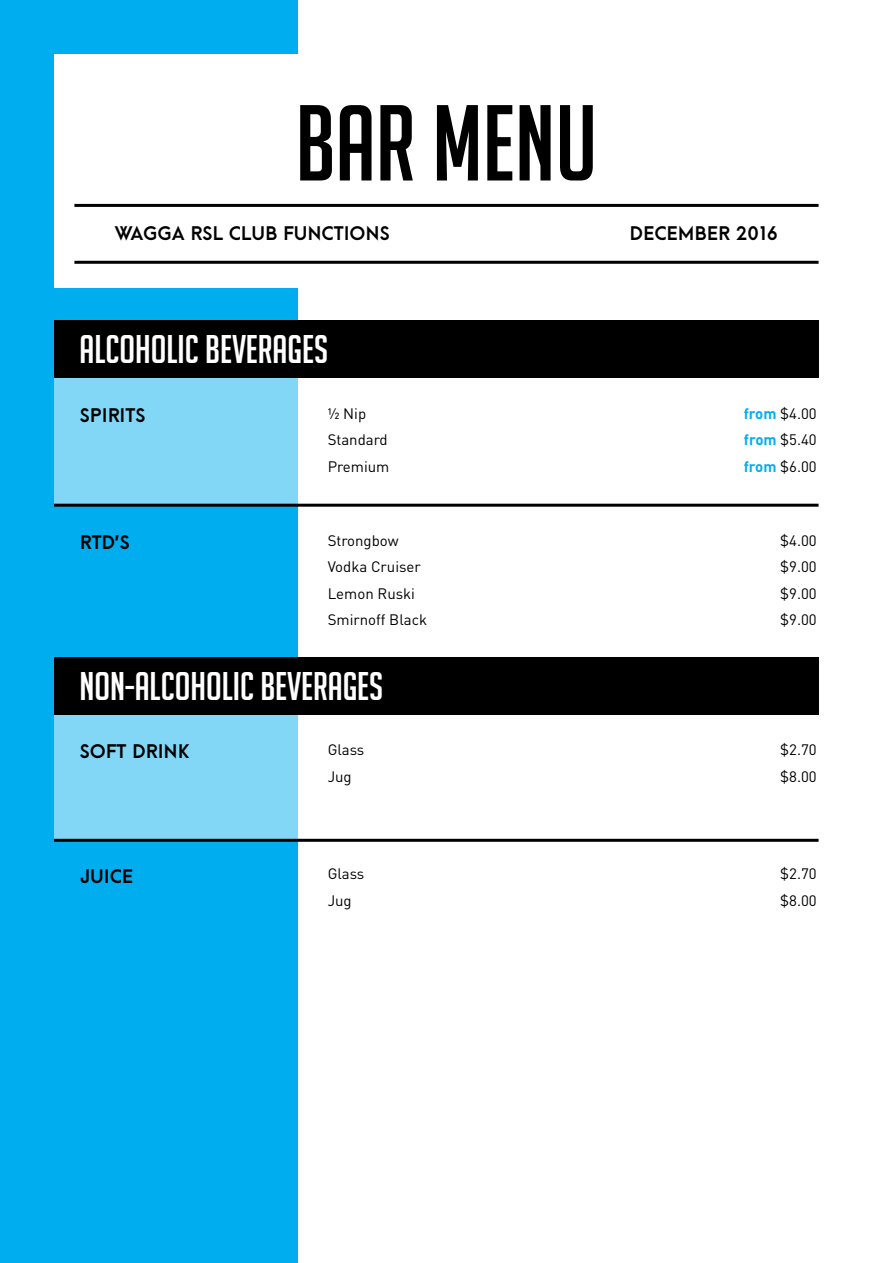
<style>
.page{position:relative;width:893px;height:1263px;background:#fff}
.page>*{position:absolute;margin:0;border:0;box-sizing:border-box;transform-origin:0 0}
.t1{font:105px "Big Noodle Titling";color:#000}
.t2{font:39px "Big Noodle Titling";color:#fff}
.t3{font:800 18px "Arca Majora";color:#000}
.t4{font:15px "DIN";color:#000}
.s1{font-weight:700;color:#00aeef}
</style>
<div class="page">
<div style="left:0;top:0;width:298px;height:1263px;background:#00aeef"></div>
<div style="left:54px;top:54px;width:785px;height:234px;background:#fff"></div>
<hr style="left:74px;top:261px;width:745px;height:3px;background:#000">
<hr style="left:74px;top:204px;width:745px;height:3px;background:#000">
<div style="left:54px;top:378px;width:244px;height:126px;background:#82d7f7"></div>
<div style="left:54px;top:715px;width:244px;height:124px;background:#82d7f7"></div>
<div style="left:54px;top:320px;width:765px;height:58px;background:#000"></div>
<div style="left:54px;top:657px;width:765px;height:58px;background:#000"></div>
<hr style="left:54px;top:504px;width:765px;height:3px;background:#000">
<hr style="left:54px;top:839px;width:765px;height:3px;background:#000">
<h1 class="t1" style="left:295px;top:87px;width:303px">BAR MENU</h1>
<p class="t3" style="left:115px;top:218px;width:277px">WAGGA RSL CLUB FUNCTIONS</p>
<p class="t3" style="left:629px;top:218px;width:150px">DECEMBER 2016</p>
<h2 class="t2" style="left:80px;top:328px;width:250px">ALCOHOLIC BEVERAGES</h2>
<p class="t3" style="left:80px;top:399px;width:67px">SPIRITS</p>
<p class="t3" style="left:80px;top:526px;width:52px">RTD’S</p>
<p class="t4" style="left:328px;top:404px;width:40px">½ Nip</p>
<p class="t4" style="left:744px;top:404px;width:74px"><span class="s1">from</span> $4.00</p>
<p class="t4" style="left:328px;top:430px;width:62px">Standard</p>
<p class="t4" style="left:744px;top:430px;width:74px"><span class="s1">from</span> $5.40</p>
<p class="t4" style="left:328px;top:457px;width:63px">Premium</p>
<p class="t4" style="left:744px;top:457px;width:74px"><span class="s1">from</span> $6.00</p>
<p class="t4" style="left:328px;top:531px;width:73px">Strongbow</p>
<p class="t4" style="left:780px;top:531px;width:38px">$4.00</p>
<p class="t4" style="left:328px;top:558px;width:95px">Vodka Cruiser</p>
<p class="t4" style="left:780px;top:558px;width:38px">$9.00</p>
<p class="t4" style="left:328px;top:584px;width:89px">Lemon Ruski</p>
<p class="t4" style="left:780px;top:584px;width:38px">$9.00</p>
<p class="t4" style="left:328px;top:611px;width:101px">Smirnoff Black</p>
<p class="t4" style="left:780px;top:611px;width:38px">$9.00</p>
<h2 class="t2" style="left:80px;top:665px;width:305px">NON-ALCOHOLIC BEVERAGES</h2>
<p class="t3" style="left:80px;top:736px;width:111px">SOFT DRINK</p>
<p class="t3" style="left:80px;top:860px;width:55px">JUICE</p>
<p class="t4" style="left:328px;top:740px;width:38px">Glass</p>
<p class="t4" style="left:780px;top:740px;width:38px">$2.70</p>
<p class="t4" style="left:328px;top:767px;width:26px">Jug</p>
<p class="t4" style="left:780px;top:767px;width:38px">$8.00</p>
<p class="t4" style="left:328px;top:865px;width:38px">Glass</p>
<p class="t4" style="left:780px;top:865px;width:38px">$2.70</p>
<p class="t4" style="left:328px;top:891px;width:26px">Jug</p>
<p class="t4" style="left:780px;top:891px;width:38px">$8.00</p>
</div>
